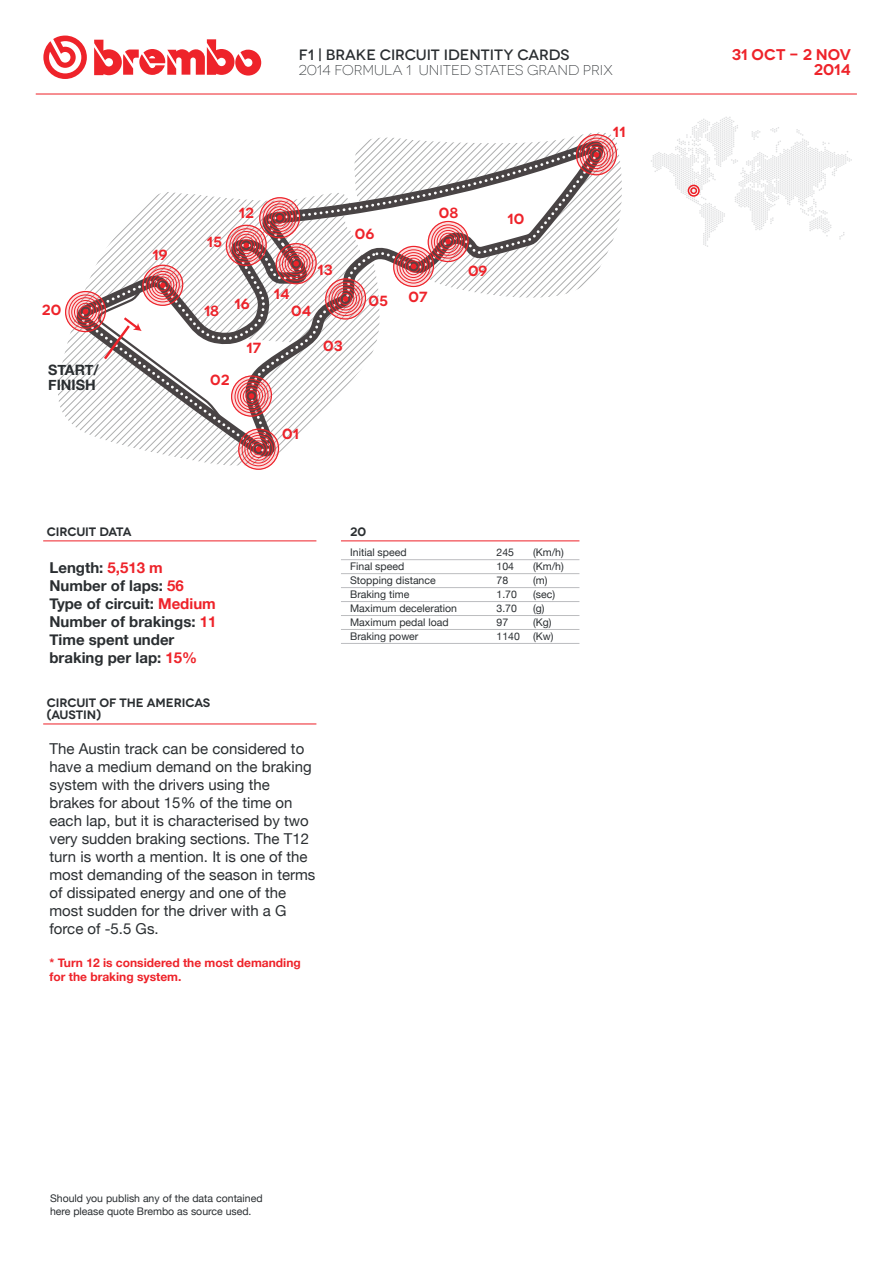
<style>
.page{position:relative;width:893px;height:1263px;background:#fff}
.page>*{position:absolute;margin:0;border:0;box-sizing:border-box;transform-origin:0 0}
.t1{font:600 15.45px "Novecentowide";letter-spacing:-.005em;color:#ee232a}
.t2{font:15px/18px "Helvetica Neue";color:#2a2e31}
.t3{font:700 15px/18px "Helvetica Neue";color:#2a2e31}
.t4{font:500 15px "Novecentowide";color:#2a2e31}
.t5{font:600 14.7px "Novecentowide";color:#ee232a}
.t6{font:700 14.4px/15.6px "Helvetica Neue";color:#2a2e31}
.t7{font:300 14.25px "Novecentowide";color:#2a2e31}
.t8{font:600 12.15px/12.5px "Novecentowide";letter-spacing:-.01em;color:#2a2e31}
.t9{font:700 12px/14.4px "Helvetica Neue";color:#ee232a}
.t10{font:10.5px/12.6px "Helvetica Neue";color:#2a2e31}
.s1{color:#ee232a}
</style>
<div class="page">
<hr style="left:341px;top:601px;width:238px;height:1px;background:#bcbdc0">
<hr style="left:341px;top:587px;width:238px;height:1px;background:#bcbdc0">
<hr style="left:341px;top:573px;width:238px;height:1px;background:#bcbdc0">
<hr style="left:341px;top:559px;width:238px;height:1px;background:#bcbdc0">
<hr style="left:341px;top:540px;width:238px;height:1px;background:#ee232a">
<hr style="left:341px;top:629px;width:238px;height:1px;background:#bcbdc0">
<hr style="left:341px;top:615px;width:238px;height:1px;background:#bcbdc0">
<hr style="left:341px;top:643px;width:238px;height:1px;background:#bcbdc0">
<svg style="left:43px;top:36px;width:44px;height:43px"></svg>
<svg style="left:94px;top:39px;width:167px;height:37px"></svg>
<hr style="left:43px;top:540px;width:273px;height:1px;background:#ee232a">
<hr style="left:36px;top:93px;width:821px;height:2px;background:#ee232a">
<svg style="left:651px;top:117px;width:201px;height:130px"></svg>
<svg style="left:112px;top:435px;width:185px;height:20px"></svg>
<div style="left:238px;top:429px;width:41px;height:41px;border:1px solid #ee232a;border-radius:50%"></div>
<svg style="left:239px;top:429px;width:40px;height:40px"></svg>
<div style="left:576px;top:134px;width:41px;height:41px;border:1px solid #ee232a;border-radius:50%"></div>
<svg style="left:576px;top:135px;width:40px;height:40px"></svg>
<svg style="left:58px;top:132px;width:545px;height:303px"></svg>
<svg style="left:66px;top:292px;width:39px;height:40px"></svg>
<hr style="left:43px;top:723px;width:273px;height:1px;background:#ee232a">
<p class="t4" style="left:299px;top:46px;width:272px">F1 | BRAKE CIRCUIT IDENTITY CARDS</p>
<p class="t1" style="left:732px;top:45px;width:121px">31 OCT - 2 NOV</p>
<p class="t7" style="left:299px;top:62px;width:315px">2014 FORMULA 1 UNITED STATES GRAND PRIX</p>
<p class="t1" style="left:814px;top:60px;width:39px">2014</p>
<p class="t5" style="left:42px;top:301px;width:21px">20</p>
<p class="t5" style="left:152px;top:246px;width:17px">19</p>
<p class="t5" style="left:207px;top:233px;width:17px">15</p>
<p class="t5" style="left:239px;top:204px;width:17px">12</p>
<p class="t5" style="left:204px;top:301px;width:17px">18</p>
<p class="t5" style="left:234px;top:295px;width:17px">16</p>
<p class="t5" style="left:246px;top:339px;width:16px">17</p>
<p class="t6" style="left:48px;top:361px;width:52px">START/<br>FINISH</p>
<p class="t5" style="left:210px;top:371px;width:21px">02</p>
<p class="t5" style="left:274px;top:284px;width:18px">14</p>
<p class="t5" style="left:317px;top:261px;width:17px">13</p>
<p class="t5" style="left:291px;top:301px;width:22px">04</p>
<p class="t5" style="left:323px;top:337px;width:21px">03</p>
<p class="t5" style="left:355px;top:225px;width:21px">06</p>
<p class="t5" style="left:369px;top:292px;width:21px">05</p>
<p class="t5" style="left:282px;top:425px;width:18px">01</p>
<p class="t5" style="left:439px;top:204px;width:21px">08</p>
<p class="t5" style="left:408px;top:287px;width:20px">07</p>
<p class="t5" style="left:468px;top:262px;width:21px">09</p>
<p class="t5" style="left:507px;top:210px;width:19px">10</p>
<p class="t8" style="left:47px;top:525px;width:86px">CIRCUIT DATA</p>
<p class="t3" style="left:49px;top:558px;width:168px">Length: <span class="s1">5,513 m<br></span>Number of laps: <span class="s1">56<br></span>Type of circuit: <span class="s1">Medium<br></span>Number of brakings: <span class="s1">11<br></span>Time spent under braking per lap: <span class="s1">15%</span></p>
<p class="t8" style="left:47px;top:696px;width:165px">CIRCUIT OF THE AMERICAS (AUSTIN)</p>
<p class="t2" style="left:50px;top:739px;width:267px">The Austin track can be considered to have a medium demand on the braking system with the drivers using the brakes for about 15% of the time on each lap, but it is characterised by two very sudden braking sections. The T12 turn is worth a mention. It is one of the most demanding of the season in terms of dissipated energy and one of the most sudden for the driver with a G force of -5.5 Gs.</p>
<p class="t9" style="left:50px;top:954px;width:253px">* Turn 12 is considered the most demanding for the braking system.</p>
<p class="t8" style="left:350px;top:526px;width:18px">20</p>
<p class="t10" style="left:350px;top:545px;width:58px">Initial speed</p>
<p class="t10" style="left:496px;top:545px;width:19px">245</p>
<p class="t10" style="left:533px;top:545px;width:32px">(Km/h)</p>
<p class="t10" style="left:350px;top:559px;width:56px">Final speed</p>
<p class="t10" style="left:496px;top:559px;width:19px">104</p>
<p class="t10" style="left:533px;top:559px;width:32px">(Km/h)</p>
<p class="t10" style="left:350px;top:573px;width:87px">Stopping distance</p>
<p class="t10" style="left:496px;top:573px;width:13px">78</p>
<p class="t10" style="left:533px;top:573px;width:16px">(m)</p>
<p class="t10" style="left:350px;top:587px;width:61px">Braking time</p>
<p class="t10" style="left:496px;top:587px;width:22px">1.70</p>
<p class="t10" style="left:533px;top:587px;width:23px">(sec)</p>
<p class="t10" style="left:350px;top:601px;width:108px">Maximum deceleration</p>
<p class="t10" style="left:496px;top:601px;width:22px">3.70</p>
<p class="t10" style="left:533px;top:601px;width:13px">(g)</p>
<p class="t10" style="left:350px;top:615px;width:100px">Maximum pedal load</p>
<p class="t10" style="left:496px;top:615px;width:13px">97</p>
<p class="t10" style="left:533px;top:615px;width:20px">(Kg)</p>
<p class="t10" style="left:350px;top:629px;width:70px">Braking power</p>
<p class="t10" style="left:496px;top:629px;width:25px">1140</p>
<p class="t10" style="left:533px;top:629px;width:22px">(Kw)</p>
<p class="t5" style="left:613px;top:123px;width:15px">11</p>
<p class="t10" style="left:50px;top:1191px;width:214px">Should you publish any of the data contained here please quote Brembo as source used.</p>
</div>
